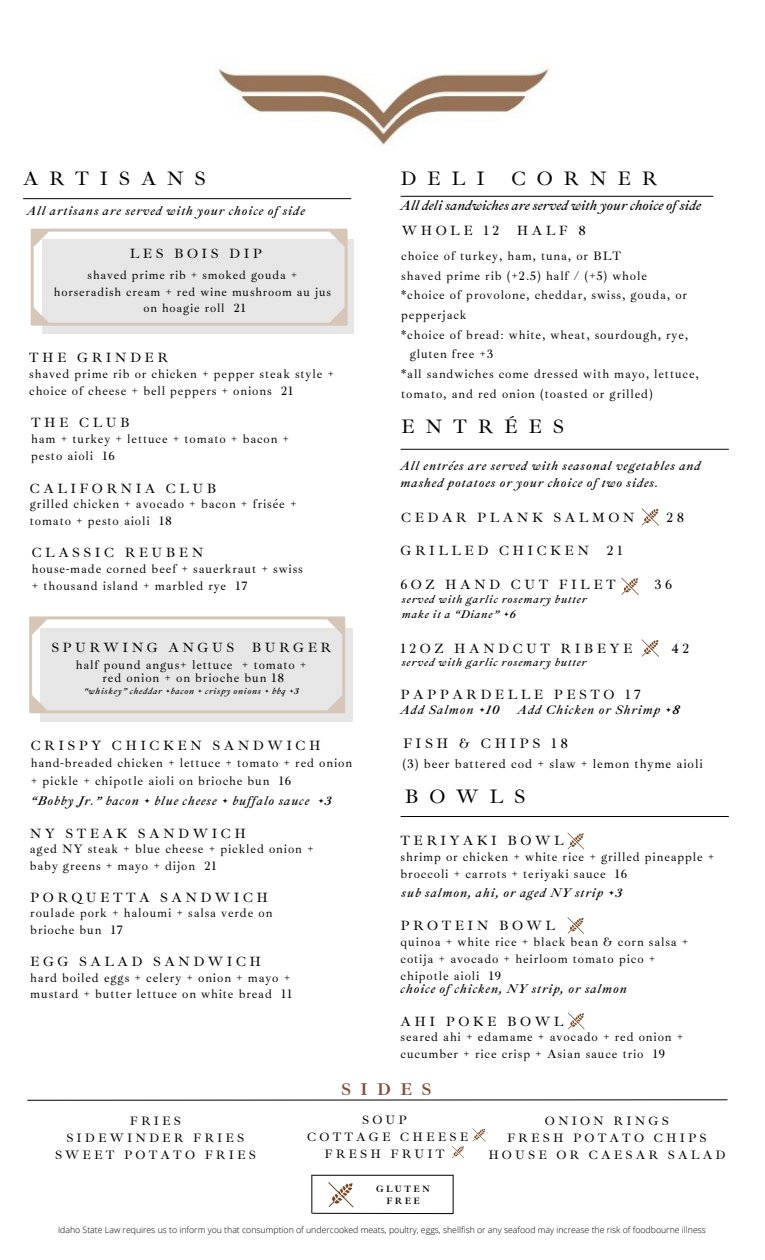
<style>
.page{position:relative;width:765px;height:1260px;background:#fff}
.page>*{position:absolute;margin:0;border:0;box-sizing:border-box;transform-origin:0 0}
.t1{font:20px "Ibarra Real Nova";letter-spacing:.535em;color:#000}
.t2{font:700 17.5px "Ibarra Real Nova";letter-spacing:.535em;color:#80523d}
.t3{font:14.12px "Ibarra Real Nova";letter-spacing:.25em;color:#000}
.t4{font:13.75px "Ibarra Real Nova";letter-spacing:.25em;color:#000}
.t5{font:italic 13.75px "Ibarra Real Nova";color:#000}
.t6{font:12.75px "Ibarra Real Nova";letter-spacing:.07em;color:#000}
.t7{font:12.5px/16.9px "Ibarra Real Nova";letter-spacing:.07em;color:#000}
.t8{font:italic 12.5px/16.9px "Ibarra Real Nova";letter-spacing:.07em;color:#000}
.t9{font:12.5px/16.9px "Ibarra Real Nova";letter-spacing:.25em;color:#000;text-align:center}
.t10{font:12.25px/16.5px "Ibarra Real Nova";letter-spacing:.07em;color:#000;text-align:center}
.t11{font:italic 11.25px/15px "Ibarra Real Nova";letter-spacing:.07em;color:#000}
.t12{font:700 9.38px/12.5px "Ibarra Real Nova";letter-spacing:.25em;color:#000;text-align:center}
.t13{font:italic 8.88px "Ibarra Real Nova";letter-spacing:.07em;color:#000}
.t14{font:300 8.75px "Open Sans";color:#000}
</style>
<div class="page">
<hr style="left:23px;top:198px;width:328px;height:1px;background:#000">
<img style="left:218px;top:68px;width:331px;height:77px">
<hr style="left:401px;top:816px;width:328px;height:1px;background:#000">
<svg style="left:27px;top:1099px;width:701px;height:2px"></svg>
<svg style="left:472px;top:1128px;width:13px;height:13px"></svg>
<svg style="left:452px;top:1146px;width:12px;height:12px"></svg>
<hr style="left:401px;top:196px;width:312px;height:1px;background:#000">
<div style="left:42px;top:240px;width:311px;height:94px;background:#e6e6e6"></div>
<svg style="left:31px;top:229px;width:317px;height:97px"></svg>
<hr style="left:401px;top:449px;width:328px;height:1px;background:#000">
<svg style="left:642px;top:508px;width:17px;height:18px"></svg>
<svg style="left:642px;top:639px;width:17px;height:18px"></svg>
<svg style="left:621px;top:578px;width:18px;height:17px"></svg>
<div style="left:40px;top:628px;width:313px;height:93px;background:#e6e6e6"></div>
<svg style="left:29px;top:616px;width:316px;height:97px"></svg>
<svg style="left:567px;top:833px;width:17px;height:16px"></svg>
<svg style="left:567px;top:917px;width:17px;height:17px"></svg>
<hr style="left:311px;top:1175px;width:1px;height:38px;background:#000">
<svg style="left:328px;top:1182px;width:26px;height:25px"></svg>
<hr style="left:453px;top:1175px;width:1px;height:39px;background:#000">
<hr style="left:312px;top:1213px;width:141px;height:1px;background:#000">
<hr style="left:311px;top:1175px;width:142px;height:1px;background:#000">
<svg style="left:568px;top:1013px;width:17px;height:16px"></svg>
<h1 class="t1" style="left:23px;top:166px;width:184px">ARTISANS</h1>
<p class="t8" style="left:27px;top:203px;width:280px">All artisans are served with your choice of side</p>
<h6 class="t4" style="left:130px;top:245px;width:134px">LES BOIS DIP</h6>
<h3 class="t10" style="left:54px;top:267px;width:279px">shaved prime rib + smoked gouda + horseradish cream + red wine mushroom au jus on hoagie roll 21</h3>
<h3 class="t4" style="left:29px;top:349px;width:140px">THE GRINDER</h3>
<h6 class="t7" style="left:29px;top:366px;width:306px">shaved prime rib or chicken + pepper steak style + choice of cheese + bell peppers + onions 21</h6>
<h6 class="t4" style="left:31px;top:414px;width:100px">THE CLUB</h6>
<p class="t7" style="left:31px;top:431px;width:260px">ham + turkey + lettuce + tomato + bacon + pesto aioli 16</p>
<h1 class="t4" style="left:30px;top:480px;width:188px">CALIFORNIA CLUB</h1>
<p class="t7" style="left:30px;top:495px;width:268px">grilled chicken + avocado + bacon + frisée + tomato + pesto aioli 18</p>
<h3 class="t4" style="left:32px;top:544px;width:173px">CLASSIC REUBEN</h3>
<p class="t7" style="left:32px;top:561px;width:273px">house-made corned beef + sauerkraut + swiss + thousand island + marbled rye 17</p>
<h4 class="t4" style="left:51px;top:639px;width:184px">SPURWING ANGUS</h4>
<h4 class="t4" style="left:252px;top:639px;width:81px">BURGER</h4>
<h1 class="t7" style="left:76px;top:658px;width:232px;line-height:13.1px;text-align:center">half pound angus+ lettuce + tomato + red onion + on brioche bun 18</h1>
<h3 class="t13" style="left:84px;top:686px;width:217px">“whiskey” cheddar +bacon + crispy onions + bbq +3</h3>
<h3 class="t4" style="left:31px;top:737px;width:291px">CRISPY CHICKEN SANDWICH</h3>
<h6 class="t7" style="left:31px;top:754px;width:323px;line-height:17.5px">hand-breaded chicken + lettuce + tomato + red onion + pickle + chipotle aioli on brioche bun 16</h6>
<p class="t8" style="left:31px;top:793px;width:302px">“Bobby Jr.” bacon + blue cheese + buffalo sauce +3</p>
<h6 class="t4" style="left:30px;top:825px;width:218px">NY STEAK SANDWICH</h6>
<h3 class="t7" style="left:30px;top:841px;width:285px">aged NY steak + blue cheese + pickled onion + baby greens + mayo + dijon 21</h3>
<h3 class="t4" style="left:30px;top:889px;width:239px">PORQUETTA SANDWICH</h3>
<h6 class="t7" style="left:30px;top:905px;width:244px">roulade pork + haloumi + salsa verde on brioche bun 17</h6>
<h6 class="t4" style="left:30px;top:953px;width:232px">EGG SALAD SANDWICH</h6>
<p class="t7" style="left:30px;top:969px;width:264px">hard boiled eggs + celery + onion + mayo + mustard + butter lettuce on white bread 11</p>
<p class="t1" style="left:401px;top:166px;width:86px">DELI</p>
<p class="t1" style="left:511px;top:166px;width:147px">CORNER</p>
<h3 class="t5" style="left:401px;top:197px;width:302px">All deli sandwiches are served with your choice of side</h3>
<h6 class="t4" style="left:402px;top:222px;width:99px">WHOLE 12</h6>
<h6 class="t4" style="left:517px;top:222px;width:70px">HALF 8</h6>
<h6 class="t7" style="left:401px;top:247px;width:222px">choice of turkey, ham, tuna, or BLT</h6>
<h6 class="t7" style="left:401px;top:267px;width:247px">shaved prime rib (+2.5) half / (+5) whole</h6>
<h6 class="t7" style="left:401px;top:287px;width:287px">*choice of provolone, cheddar, swiss, gouda, or</h6>
<h6 class="t7" style="left:401px;top:306px;width:67px">pepperjack</h6>
<h6 class="t7" style="left:401px;top:326px;width:288px">*choice of bread: white, wheat, sourdough, rye,</h6>
<h6 class="t7" style="left:410px;top:346px;width:85px">gluten free +3</h6>
<h6 class="t7" style="left:401px;top:366px;width:299px">*all sandwiches come dressed with mayo, lettuce,</h6>
<h6 class="t7" style="left:401px;top:385px;width:253px">tomato, and red onion (toasted or grilled)</h6>
<h3 class="t1" style="left:401px;top:414px;width:164px">ENTRÉES</h3>
<h6 class="t8" style="left:401px;top:458px;width:302px">All entrées are served with seasonal vegetables and mashed potatoes or your choice of two sides.</h6>
<h3 class="t4" style="left:401px;top:508px;width:235px">CEDAR PLANK SALMON</h3>
<h3 class="t4" style="left:667px;top:508px;width:19px">28</h3>
<h6 class="t4" style="left:401px;top:542px;width:190px">GRILLED CHICKEN</h6>
<h6 class="t4" style="left:607px;top:542px;width:17px">21</h6>
<h6 class="t4" style="left:401px;top:576px;width:217px">6OZ HAND CUT FILET</h6>
<h6 class="t4" style="left:655px;top:576px;width:19px">36</h6>
<h3 class="t11" style="left:402px;top:592px;width:186px">served with garlic rosemary butter make it a “Diane” +6</h3>
<h3 class="t4" style="left:401px;top:639px;width:233px">12OZ HANDCUT RIBEYE</h3>
<h3 class="t4" style="left:671px;top:639px;width:19px">42</h3>
<h6 class="t11" style="left:402px;top:655px;width:186px">served with garlic rosemary butter</h6>
<h1 class="t4" style="left:401px;top:686px;width:242px">PAPPARDELLE PESTO 17</h1>
<h6 class="t8" style="left:401px;top:702px;width:100px">Add Salmon +10</h6>
<h6 class="t8" style="left:518px;top:702px;width:164px">Add Chicken or Shrimp +8</h6>
<h3 class="t3" style="left:403px;top:734px;width:167px">FISH &amp; CHIPS 18</h3>
<h6 class="t6" style="left:403px;top:756px;width:302px">(3) beer battered cod + slaw + lemon thyme aioli</h6>
<h4 class="t1" style="left:405px;top:784px;width:122px">BOWLS</h4>
<h6 class="t4" style="left:401px;top:832px;width:165px">TERIYAKI BOWL</h6>
<h3 class="t7" style="left:401px;top:849px;width:316px">shrimp or chicken + white rice + grilled pineapple + broccoli + carrots + teriyaki sauce 16</h3>
<h6 class="t8" style="left:402px;top:885px;width:222px">sub salmon, ahi, or aged NY strip +3</h6>
<h3 class="t4" style="left:401px;top:917px;width:156px">PROTEIN BOWL</h3>
<h6 class="t7" style="left:401px;top:933px;width:289px">quinoa + white rice + black bean &amp; corn salsa + cotija + avocado + heirloom tomato pico + chipotle aioli 19</h6>
<p class="t8" style="left:401px;top:980px;width:228px">choice of chicken, NY strip, or salmon</p>
<h6 class="t4" style="left:401px;top:1013px;width:164px">AHI POKE BOWL</h6>
<h6 class="t7" style="left:401px;top:1029px;width:284px">seared ahi + edamame + avocado + red onion + cucumber + rice crisp + Asian sauce trio 19</h6>
<h3 class="t2" style="left:341px;top:1078px;width:92px">SIDES</h3>
<p class="t9" style="left:55px;top:1113px;width:202px">FRIES<br>SIDEWINDER FRIES<br>SWEET POTATO FRIES</p>
<h3 class="t9" style="left:307px;top:1112px;width:163px">SOUP<br>COTTAGE CHEESE<br>FRESH FRUIT</h3>
<h6 class="t9" style="left:488px;top:1112px;width:239px">ONION RINGS<br>FRESH POTATO CHIPS<br>HOUSE OR CAESAR SALAD</h6>
<h3 class="t12" style="left:376px;top:1183px;width:55px">GLUTEN<br>FREE</h3>
<h3 class="t14" style="left:58px;top:1224px;width:649px">Idaho State Law requires us to inform you that consumption of undercooked meats, poultry, eggs, shellfish or any seafood may increase the risk of foodbourne illness</h3>
</div>
